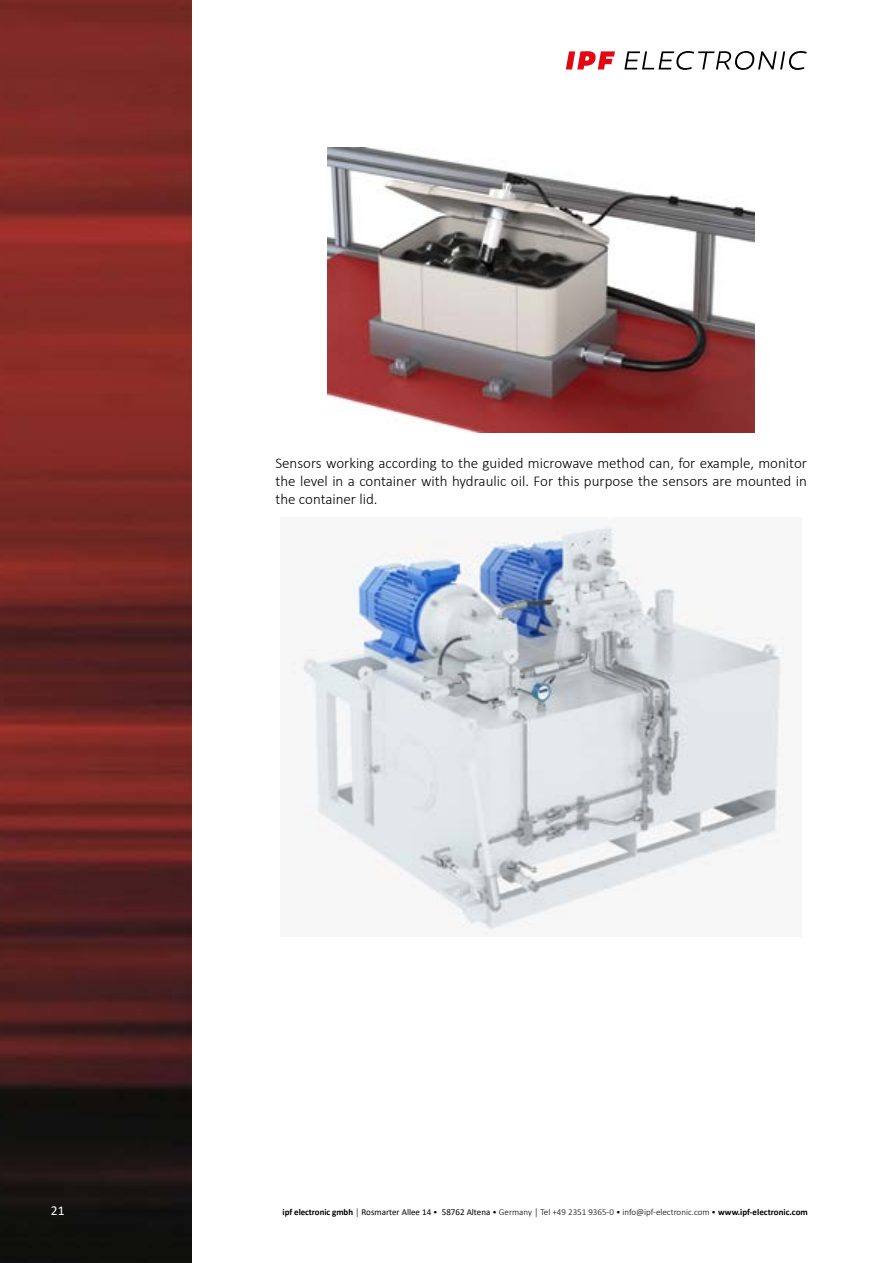
<style>
.page{position:relative;width:893px;height:1263px;background:#fff}
.page>*{position:absolute;margin:0;border:0;box-sizing:border-box;transform-origin:0 0}
.t1{font:300 15px/18px "Calibri";color:#000;text-align:justify}
.t2{font:13.5px "Calibri";color:#fff}
.t3{font:300 9px "Calibri";color:#000}
.s1{font-weight:700}
.s2{font-weight:400}
</style>
<div class="page">
<img style="left:0;top:0;width:191px;height:1263px">
<svg style="left:624px;top:51px;width:183px;height:19px"></svg>
<svg style="left:566px;top:51px;width:49px;height:18px"></svg>
<img style="left:328px;top:148px;width:426px;height:284px">
<img style="left:292px;top:520px;width:493px;height:414px">
<p class="t1" style="left:275px;top:454px;width:533px">Sensors working according to the guided microwave method can, for example, monitor the level in a container with hydraulic oil. For this purpose the sensors are mounted in the container lid.</p>
<p class="t2" style="left:51px;top:1201px;width:15px">21</p>
<p class="t3" style="left:283px;top:1206px;width:527px"><span class="s1">ipf electronic gmbh</span> │ <span class="s2">Rosmarter Allee 14</span> • <span class="s2">58762 Altena</span> • Germany │ Tel +49 2351 9365-0 • info@ipf-electronic. com • <span class="s1">www.ipf-electronic.com</span></p>
</div>
